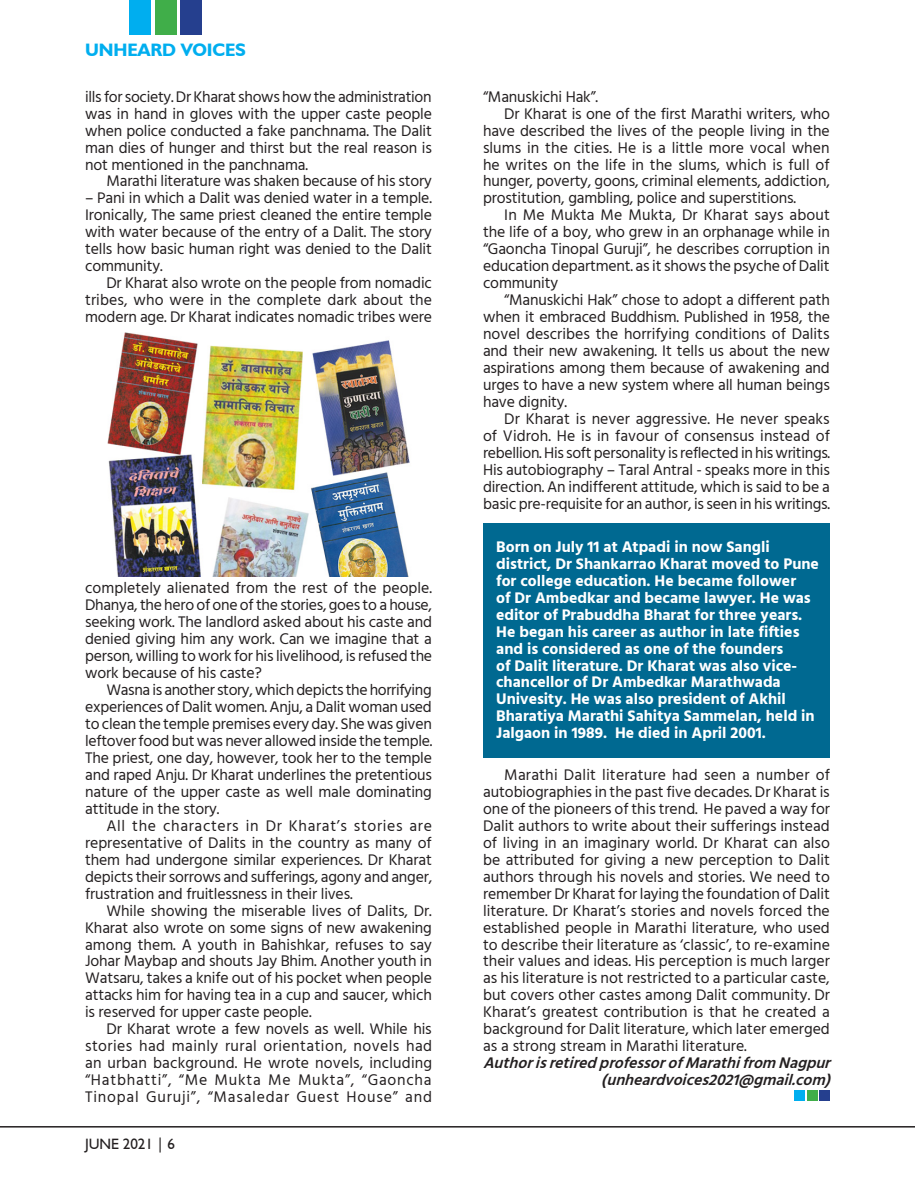
<style>
.page{position:relative;width:915px;height:1191px;background:#fff}
.page>*{position:absolute;margin:0;border:0;box-sizing:border-box;transform-origin:0 0}
.t1{font:700 18px "Humanist 521 BT";letter-spacing:-.005em;color:#00aeef}
.Body_text{font:15.75px/17px "Hind";letter-spacing:-.01em;color:#231f20;text-align:justify}
.Body_text-2{font:700 15.75px/17px "Hind";color:#fff}
.Body_text-3{font:italic 600 15.75px "Hind";color:#231f20}
.t2{font:15px "Humanist 521 BT";letter-spacing:-.005em;color:#231f20}
</style>
<div class="page">
<div style="left:483px;top:523px;width:346px;height:234px;background:#006991"></div>
<img style="left:107px;top:332px;width:303px;height:244px">
<div style="left:794px;top:1090px;width:10px;height:10px;background:#00aeef"></div>
<div style="left:806px;top:1090px;width:11px;height:10px;background:#40ae49"></div>
<div style="left:819px;top:1090px;width:10px;height:10px;background:#253f8e"></div>
<div style="left:129px;top:0;width:22px;height:35px;background:#00aeef"></div>
<div style="left:155px;top:0;width:21px;height:35px;background:#40ae49"></div>
<div style="left:180px;top:0;width:22px;height:35px;background:#253f8e"></div>
<hr style="left:0;top:1126px;width:914px;height:1px;background:#231f20">
<p class="t1" style="left:85px;top:38px;width:162px">UNHEARD VOICES</p>
<p class="Body_text" style="left:85px;top:89px;width:348px">ills for society. Dr Kharat shows how the administration was in hand in gloves with the upper caste people when police conducted a fake panchnama. The Dalit man dies of hunger and thirst but the real reason is not mentioned in the panchnama.</p>
<p class="Body_text" style="left:106px;top:173px;width:327px">Marathi literature was shaken because of his story</p>
<p class="Body_text" style="left:85px;top:190px;width:348px">– Pani in which a Dalit was denied water in a temple.<br>Ironically, The same priest cleaned the entire temple with water because of the entry of a Dalit. The story tells how basic human right was denied to the Dalit community.</p>
<p class="Body_text" style="left:85px;top:275px;width:348px;text-indent:21px">Dr Kharat also wrote on the people from nomadic tribes, who were in the complete dark about the modern age. Dr Kharat indicates nomadic tribes were</p>
<p class="Body_text" style="left:85px;top:580px;width:348px">completely alienated from the rest of the people.<br>Dhanya, the hero of one of the stories, goes to a house, seeking work. The landlord asked about his caste and denied giving him any work. Can we imagine that a person, willing to work for his livelihood, is refused the work because of his caste?</p>
<p class="Body_text" style="left:85px;top:682px;width:348px;text-indent:21px">Wasna is another story, which depicts the horrifying experiences of Dalit women. Anju, a Dalit woman used to clean the temple premises every day. She was given leftover food but was never allowed inside the temple.<br>The priest, one day, however, took her to the temple and raped Anju. Dr Kharat underlines the pretentious nature of the upper caste as well male dominating attitude in the story.</p>
<p class="Body_text" style="left:85px;top:818px;width:348px;text-indent:21px">All the characters in Dr Kharat’s stories are representative of Dalits in the country as many of them had undergone similar experiences. Dr Kharat depicts their sorrows and sufferings, agony and anger, frustration and fruitlessness in their lives.</p>
<p class="Body_text" style="left:85px;top:902px;width:348px;text-indent:21px">While showing the miserable lives of Dalits, Dr.<br>Kharat also wrote on some signs of new awakening among them. A youth in Bahishkar, refuses to say Johar Maybap and shouts Jay Bhim. Another youth in Watsaru, takes a knife out of his pocket when people attacks him for having tea in a cup and saucer, which is reserved for upper caste people.</p>
<p class="Body_text" style="left:85px;top:1021px;width:348px;text-indent:21px">Dr Kharat wrote a few novels as well. While his stories had mainly rural orientation, novels had an urban background. He wrote novels, including “Hatbhatti”, “Me Mukta Me Mukta”, “Gaoncha Tinopal Guruji”, “Masaledar Guest House” and</p>
<p class="t2" style="left:85px;top:1134px;width:91px">JUNE 2021 | 6</p>
<p class="Body_text" style="left:483px;top:89px;width:117px">“Manuskichi Hak”.</p>
<p class="Body_text" style="left:483px;top:106px;width:348px;text-indent:21px">Dr Kharat is one of the first Marathi writers, who have described the lives of the people living in the slums in the cities. He is a little more vocal when he writes on the life in the slums, which is full of hunger, poverty, goons, criminal elements, addiction, prostitution, gambling, police and superstitions.</p>
<p class="Body_text" style="left:483px;top:207px;width:348px;text-indent:21px">In Me Mukta Me Mukta, Dr Kharat says about the life of a boy, who grew in an orphanage while in “Gaoncha Tinopal Guruji”, he describes corruption in education department. as it shows the psyche of Dalit community</p>
<p class="Body_text" style="left:483px;top:292px;width:348px;text-indent:21px">“Manuskichi Hak” chose to adopt a different path when it embraced Buddhism. Published in 1958, the novel describes the horrifying conditions of Dalits and their new awakening. It tells us about the new aspirations among them because of awakening and urges to have a new system where all human beings have dignity.</p>
<p class="Body_text" style="left:483px;top:411px;width:348px;text-indent:21px">Dr Kharat is never aggressive. He never speaks of Vidroh. He is in favour of consensus instead of rebellion. His soft personality is reflected in his writings.<br>His autobiography – Taral Antral - speaks more in this direction. An indifferent attitude, which is said to be a basic pre-requisite for an author, is seen in his writings.</p>
<p class="Body_text-2" style="left:496px;top:538px;width:324px">Born on July 11 at Atpadi in now Sangli district, Dr Shankarrao Kharat moved to Pune for college education. He became follower<br>of Dr Ambedkar and became lawyer. He was editor of Prabuddha Bharat for three years.<br>He began his career as author in late fifties and is considered as one of the founders<br>of Dalit literature. Dr Kharat was also vice&shy;chancellor of Dr Ambedkar Marathwada Univesity. He was also president of Akhil Bharatiya Marathi Sahitya Sammelan, held in Jalgaon in 1989. He died in April 2001.</p>
<p class="Body_text" style="left:483px;top:767px;width:348px;text-indent:21px">Marathi Dalit literature had seen a number of autobiographies in the past five decades. Dr Kharat is one of the pioneers of this trend. He paved a way for Dalit authors to write about their sufferings instead of living in an imaginary world. Dr Kharat can also be attributed for giving a new perception to Dalit authors through his novels and stories. We need to remember Dr Kharat for laying the foundation of Dalit literature. Dr Kharat’s stories and novels forced the established people in Marathi literature, who used to describe their literature as ‘classic’, to re-examine their values and ideas. His perception is much larger as his literature is not restricted to a particular caste, but covers other castes among Dalit community. Dr Kharat’s greatest contribution is that he created a background for Dalit literature, which later emerged as a strong stream in Marathi literature.</p>
<p class="Body_text-3" style="left:483px;top:1052px;width:354px">AuthorisretiredprofessorofMarathifrom Nagpur</p>
<p class="Body_text-3" style="left:601px;top:1069px;width:236px">(unheardvoices2021@gmail.com)</p>
</div>
